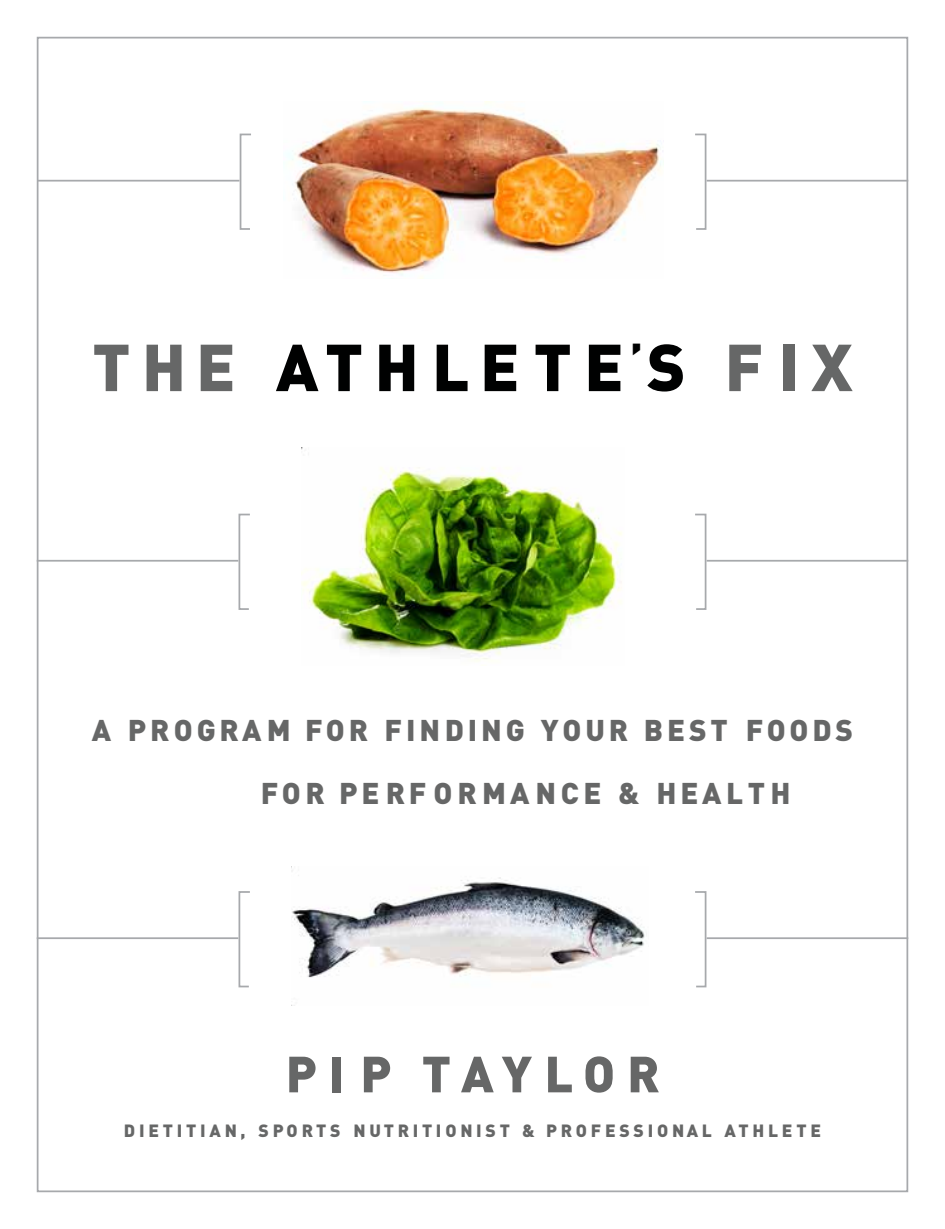
<style>
.page{position:relative;width:945px;height:1229px;background:#fff}
.page>*{position:absolute;margin:0;border:0;box-sizing:border-box;transform-origin:0 0}
.t1{font:900 65.27px "DIN";letter-spacing:.18em;color:#000101}
.t2{font:900 50.05px "DIN";letter-spacing:.235em;color:#666767}
.t3{font:900 29.57px/63.2px "DIN";letter-spacing:.13em;color:#666767}
.t4{font:17.5px "DIN Black Alternate";letter-spacing:.215em;color:#666767}
.s1{color:#666767}
</style>
<div class="page">
<hr style="left:38px;top:180px;width:201px;height:1px;background:#a7a9ac">
<svg style="left:239px;top:133px;width:12px;height:97px"></svg>
<hr style="left:707px;top:180px;width:201px;height:1px;background:#a7a9ac">
<svg style="left:695px;top:133px;width:12px;height:97px"></svg>
<hr style="left:37px;top:560px;width:201px;height:1px;background:#a7a9ac">
<svg style="left:238px;top:513px;width:12px;height:97px"></svg>
<hr style="left:707px;top:560px;width:201px;height:1px;background:#a7a9ac">
<svg style="left:695px;top:513px;width:12px;height:97px"></svg>
<hr style="left:37px;top:937px;width:201px;height:2px;background:#a7a9ac">
<svg style="left:238px;top:891px;width:12px;height:97px"></svg>
<hr style="left:707px;top:937px;width:201px;height:2px;background:#a7a9ac">
<svg style="left:695px;top:891px;width:12px;height:97px"></svg>
<img style="left:291px;top:866px;width:356px;height:139px">
<img style="left:301px;top:447px;width:321px;height:215px">
<img style="left:287px;top:102px;width:374px;height:176px">
<h1 class="t1" style="left:92px;top:324px;width:762px"><span class="s1">THE</span> ATHLETE<sup>’</sup>S <span class="s1">FIX</span></h1>
<p class="t3" style="left:261px;top:697px;width:594px;text-indent:-169px">A PROGRAM FOR FINDING YOUR BEST FOODS<br>FOR PERFORMANCE &amp; HEALTH</p>
<h2 class="t2" style="left:286px;top:1040px;width:376px">PIP TAYLOR</h2>
<p class="t4" style="left:124px;top:1118px;width:699px">DIETITIAN, SPORTS NUTRITIONIST &amp; PROFESSIONAL ATHLETE</p>
</div>
